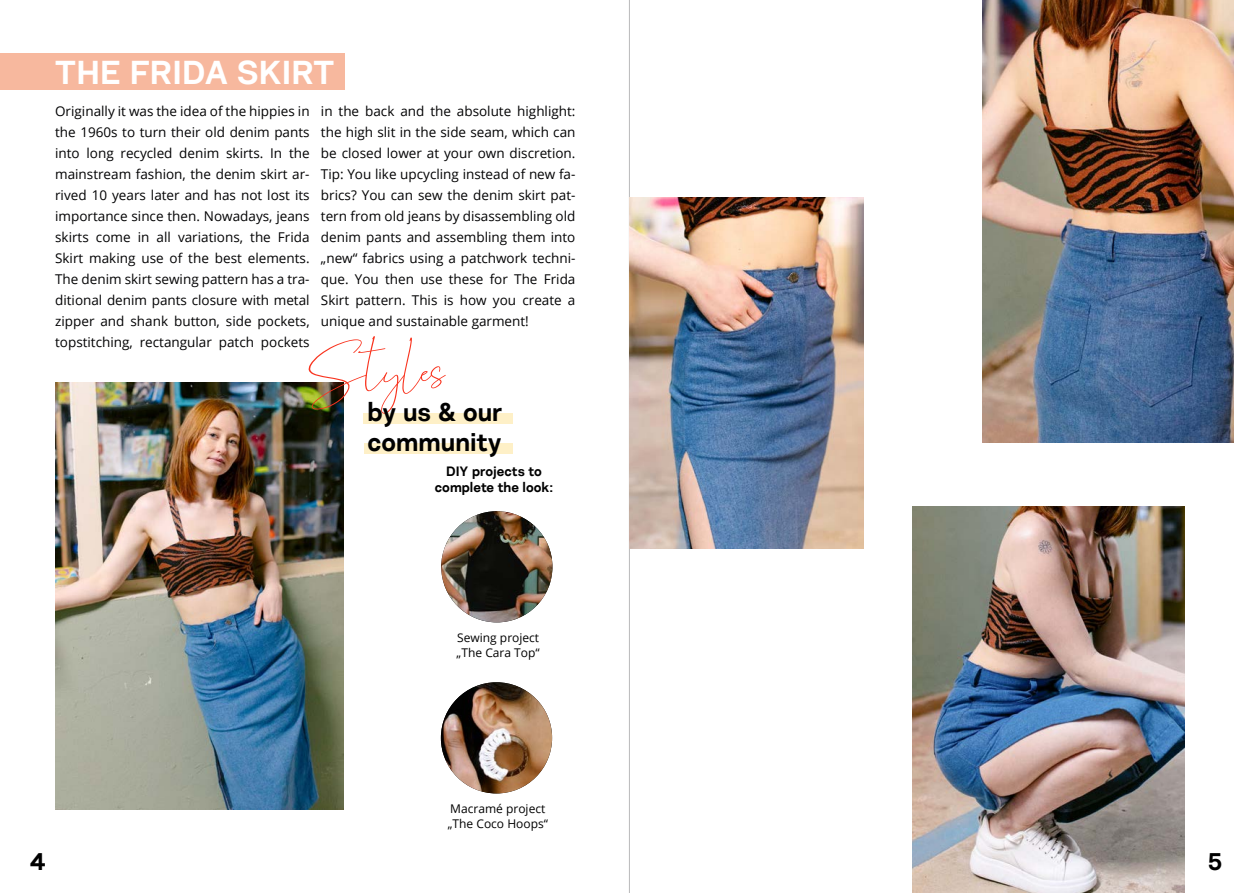
<style>
.page{position:relative;width:1259px;height:893px;background:#fff}
.page>*{position:absolute;margin:0;border:0;box-sizing:border-box;transform-origin:0 0}
.t1{font:81px "Cellina";color:#f9331e}
.t2{font:700 33px "Nurom";color:#fff}
.t3{font:700 25.5px/30.6px "Nurom";color:#000}
.t4{font:700 24px "Nurom";color:#000}
.t5{font:13.5px/21px "Open Sans";color:#020203;text-align:justify}
.t6{font:700 13.5px/16.2px "Nurom";color:#000;text-align:center}
.t7{font:12px/14.4px "Open Sans";color:#000}
</style>
<div class="page">
<div style="left:0;top:53px;width:344px;height:37px;background:#f7b89e"></div>
<hr style="left:629px;top:0;width:1px;height:893px;background:#b9b9ba">
<img style="left:55px;top:382px;width:288px;height:427px">
<div style="left:364px;top:443px;width:149px;height:11px;background:#fef0c7"></div>
<div style="left:363px;top:413px;width:150px;height:11px;background:#fef0c7"></div>
<img style="left:441px;top:511px;width:111px;height:111px;border-radius:56px">
<img style="left:441px;top:682px;width:111px;height:111px;border-radius:56px">
<img style="left:982px;top:0;width:251px;height:442px">
<img style="left:913px;top:507px;width:271px;height:386px">
<img style="left:629px;top:198px;width:234px;height:351px">
<h2 class="t2" style="left:54px;top:51px;width:282px">THE FRIDA SKIRT</h2>
<p class="t5" style="left:55px;top:100px;width:256px">Originally it was the idea of the hippies in the 1960s to turn their old denim pants into long recycled denim skirts. In the mainstream fashion, the denim skirt ar&shy;rived 10 years later and has not lost its importance since then. Nowadays, jeans skirts come in all variations, the Frida Skirt making use of the best elements.<br>The denim skirt sewing pattern has a tra&shy;ditional denim pants closure with metal zipper and shank button, side pockets, topstitching, rectangular patch pockets</p>
<p class="t5" style="left:321px;top:100px;width:256px">in the back and the absolute highlight: the high slit in the side seam, which can be closed lower at your own discretion.<br>Tip: You like upcycling instead of new fa&shy;brics? You can sew the denim skirt pat&shy;tern from old jeans by disassembling old denim pants and assembling them into „new“ fabrics using a patchwork techni&shy;que. You then use these for The Frida Skirt pattern. This is how you create a unique and sustainable garment!</p>
<h1 class="t1" style="left:308px;top:332px;width:138px">Styles</h1>
<h3 class="t3" style="left:367px;top:397px;width:136px">by us &amp; our community</h3>
<p class="t6" style="left:435px;top:464px;width:120px">DIY projects to complete the look:</p>
<p class="t7" style="left:457px;top:630px;width:85px">Sewing project „The Cara Top“</p>
<p class="t7" style="left:448px;top:801px;width:102px">Macramé project „The Coco Hoops“</p>
<h3 class="t4" style="left:30px;top:846px;width:18px">4</h3>
<h3 class="t4" style="left:1208px;top:846px;width:16px">5</h3>
</div>
